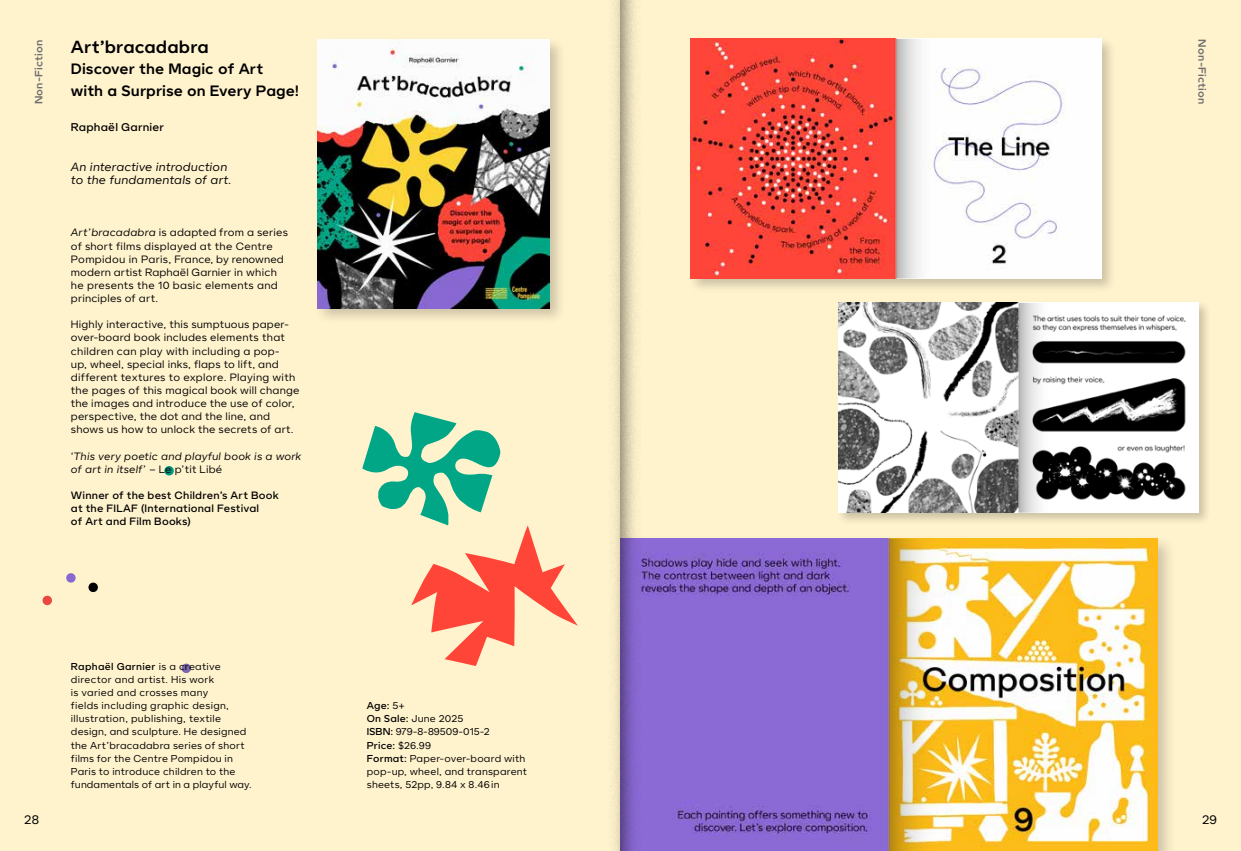
<style>
.page{position:relative;width:1241px;height:851px;background:#fff}
.page>*{position:absolute;margin:0;border:0;box-sizing:border-box;transform-origin:0 0}
.t1{font:17.5px "Forno Standard Bold";letter-spacing:.005em;color:#000}
.t2{font:15px/21.2px "Forno Standard Bold";color:#000}
.t3{font:12.5px "Forno Standard Regular";color:#000}
.t4{font:11.88px/13.1px "Forno Standard Italic";letter-spacing:.01em;color:#000}
.t5{font:11.25px "Forno Standard Medium";letter-spacing:.02em;color:#000}
.t6{font:10.62px/13.1px "Forno Standard Regular";letter-spacing:.015em;color:#000}
.t7{font:10.62px/13.1px "Forno Standard Medium";letter-spacing:.02em;color:#000}
.t8{font:10.62px/13.1px "Forno Standard Italic";letter-spacing:.015em;color:#000}
.t9{font:10.62px "Forno Standard Bold";letter-spacing:.015em;color:#706f6f}
.t10{font:10px/13.1px "Forno Standard Regular";letter-spacing:.02em;color:#000}
.t11{font:10px "Forno Standard Medium";letter-spacing:.03em;color:#000}
.s1{font-family:"Forno Standard Italic"}
.s2{font-family:"Forno Standard Regular"}
.s3{font-family:"Forno Standard Medium"}
</style>
<div class="page">
<div style="left:0;top:0;width:1240px;height:850px;background:#fff3ce"></div>
<div style="left:314px;top:36px;width:252px;height:289px;background:#000;opacity:.2"></div>
<img style="left:317px;top:40px;width:232px;height:268px">
<svg style="left:362px;top:412px;width:216px;height:254px"></svg>
<div style="left:66px;top:573px;width:10px;height:9px;background:#8869d1;border-radius:50%"></div>
<div style="left:43px;top:595px;width:9px;height:10px;background:#e8483f;border-radius:50%"></div>
<div style="left:181px;top:663px;width:10px;height:10px;background:#7b67ab;border-radius:50%"></div>
<div style="left:164px;top:466px;width:10px;height:9px;background:#009882;border-radius:50%"></div>
<div style="left:88px;top:582px;width:10px;height:10px;background:#000;border-radius:50%"></div>
<div style="left:619px;top:0;width:621px;height:850px;background:#000;opacity:.5"></div>
<p class="t9" style="left:33px;top:104px;width:67px;rotate:-90deg">Non-Fiction</p>
<h1 class="t1" style="left:71px;top:37px;width:139px">Art’bracadabra</h1>
<h2 class="t2" style="left:71px;top:59px;width:230px">Discover the Magic of Art with a Surprise on Every Page!</h2>
<p class="t5" style="left:71px;top:119px;width:95px">Raphaël Garnier</p>
<p class="t4" style="left:71px;top:160px;width:162px">An interactive introduction to the fundamentals of art.</p>
<p class="t6" style="left:71px;top:226px;width:218px"><span class="s1">Art’bracadabra</span> is adapted from a series of short films displayed at the Centre Pompidou in Paris, France, by renowned modern artist Raphaël Garnier in which he presents the 10 basic elements and principles of art.</p>
<p class="t6" style="left:71px;top:318px;width:230px">Highly interactive, this sumptuous paper&shy;over-board book includes elements that children can play with including a pop-<br>up, wheel, special inks, flaps to lift, and different textures to explore. Playing with the pages of this magical book will change the images and introduce the use of color, perspective, the dot and the line, and shows us how to unlock the secrets of art.</p>
<p class="t8" style="left:71px;top:450px;width:232px"><span class="s2">‘</span>This very poetic and playful book is a work of art in itself<span class="s2">’ – Le p’tit Libé</span></p>
<p class="t7" style="left:71px;top:489px;width:209px">Winner of the best Children’s Art Book at the FILAF (International Festival<br>of Art and Film Books)</p>
<p class="t11" style="left:71px;top:658px;width:151px">Raphaël Garnier <span class="s2">is a creative</span></p>
<p class="t10" style="left:71px;top:673px;width:182px">director and artist. His work<br>is varied and crosses many<br>fields including graphic design, illustration, publishing, textile design, and sculpture. He designed the Art’bracadabra series of short films for the Centre Pompidou in Paris to introduce children to the fundamentals of art in a playful way.</p>
<p class="t11" style="left:367px;top:698px;width:40px">Age: <span class="s2">5+</span></p>
<p class="t10" style="left:367px;top:712px;width:124px"><span class="s3">On Sale:</span> June 2025<br><span class="s3">ISBN:</span> 979-8-89509-015-2</p>
<p class="t11" style="left:367px;top:737px;width:66px">Price: <span class="s2">$26.99</span></p>
<p class="t10" style="left:367px;top:752px;width:162px"><span class="s3">Format:</span> Paper-over-board with pop-up, wheel, and transparent sheets, 52pp, 9.84 x 8.46 in</p>
<p class="t9" style="left:1208px;top:39px;width:67px;rotate:90deg">Non-Fiction</p>
<p class="t3" style="left:24px;top:810px;width:16px">28</p>
<p class="t3" style="left:1201px;top:810px;width:16px">29</p>
</div>
